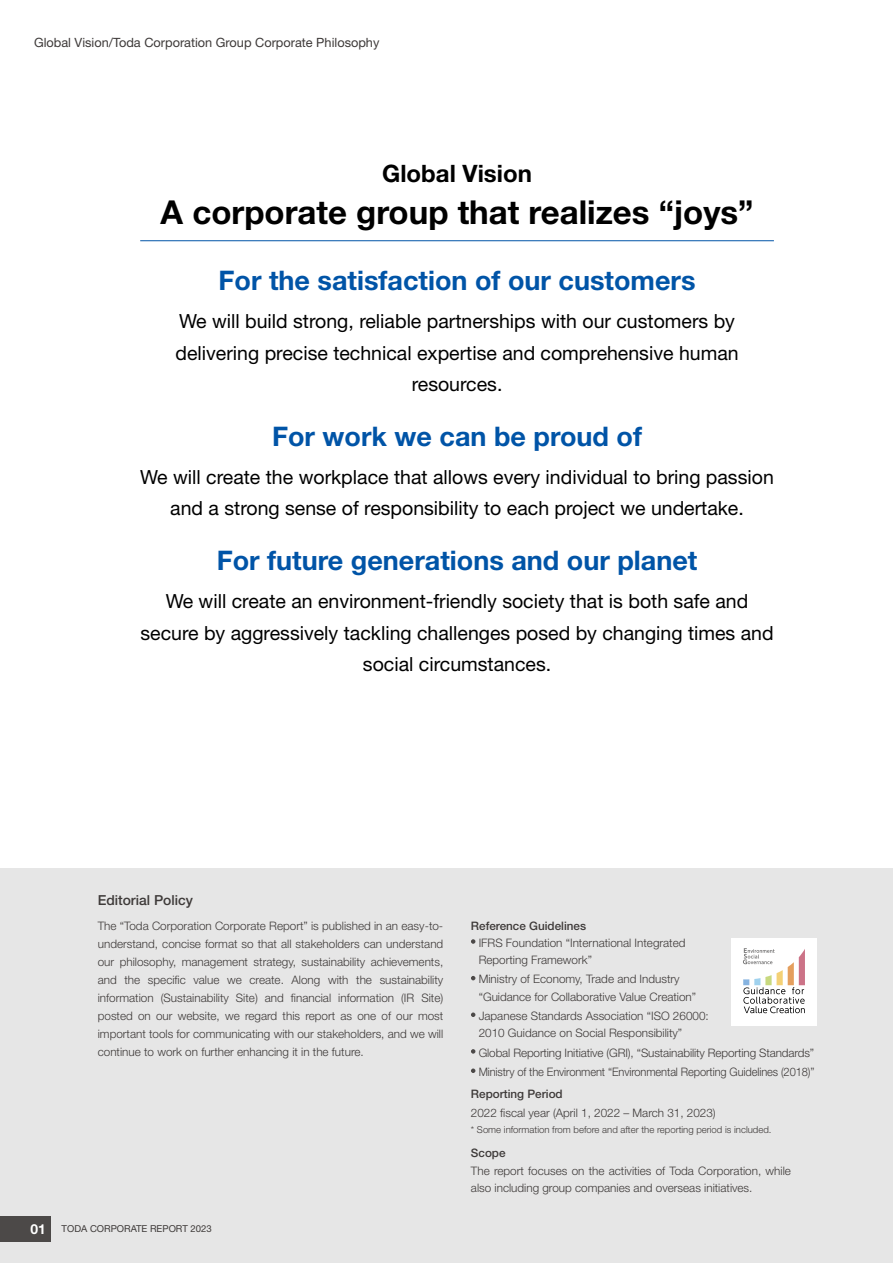
<style>
.page{position:relative;width:893px;height:1263px;background:#fff}
.page>*{position:absolute;margin:0;border:0;box-sizing:border-box;transform-origin:0 0}
.t1{font:700 33px "Helvetica Neue LT Std";color:#000}
.t2{font:700 27px "Helvetica Neue LT Std";color:#0054a7}
.t3{font:700 24px "Helvetica Neue LT Std";color:#000}
.t4{font:19.5px/31.5px "Helvetica Neue LT Std";color:#000;text-align:center}
.t5{font:500 13.8px "Helvetica Neue LT Std";color:#3e3a39}
.t6{font:12.75px "Helvetica Neue LT Std";color:#3e3a39}
.t7{font:300 11.7px/18px "Helvetica Neue LT Std";color:#3e3a39}
.t8{font:500 11.7px "Helvetica Neue LT Std";color:#3e3a39}
.t9{font:300 9.6px "Helvetica Neue LT Std";color:#3e3a39}
.t10{font:9.6px "Helvetica Neue LT Std";color:#3e3a39}
.s1{font-weight:700;font-size:13.8px;color:#fff}
</style>
<div class="page">
<div style="left:0;top:869px;width:893px;height:394px;background:#e6e6e6"></div>
<svg style="left:471px;top:939px;width:4px;height:5px"></svg>
<svg style="left:471px;top:976px;width:4px;height:4px"></svg>
<svg style="left:471px;top:1012px;width:4px;height:5px"></svg>
<svg style="left:471px;top:1049px;width:4px;height:5px"></svg>
<svg style="left:471px;top:1068px;width:4px;height:5px"></svg>
<hr style="left:140px;top:240px;width:634px;height:1px;background:#0054a7">
<div style="left:731px;top:938px;width:85px;height:87px;background:#fff"></div>
<svg style="left:743px;top:948px;width:62px;height:65px"></svg>
<div style="left:0;top:1216px;width:51px;height:26px;background:#4c4948"></div>
<p class="t6" style="left:34px;top:35px;width:347px">Global Vision/Toda Corporation Group Corporate Philosophy</p>
<h3 class="t3" style="left:382px;top:158px;width:151px">Global Vision</h3>
<h1 class="t1" style="left:161px;top:191px;width:594px">A corporate group that realizes “joys”</h1>
<h2 class="t2" style="left:219px;top:264px;width:478px">For the satisfaction of our customers</h2>
<h3 class="t4" style="left:175px;top:305px;width:565px">We will build strong, reliable partnerships with our customers by delivering precise technical expertise and comprehensive human resources.</h3>
<h2 class="t2" style="left:272px;top:420px;width:372px">For work we can be proud of</h2>
<h3 class="t4" style="left:140px;top:461px;width:635px">We will create the workplace that allows every individual to bring passion and a strong sense of responsibility to each project we undertake.</h3>
<h2 class="t2" style="left:217px;top:544px;width:482px">For future generations and our planet</h2>
<h3 class="t4" style="left:140px;top:585px;width:635px">We will create an environment-friendly society that is both safe and secure by aggressively tackling challenges posed by changing times and social circumstances.</h3>
<p class="t5" style="left:98px;top:892px;width:97px">Editorial Policy</p>
<p class="t7" style="left:98px;top:916px;width:347px;text-align:justify">The “Toda Corporation Corporate Report” is published in an easy-to&shy;understand, concise format so that all stakeholders can understand our philosophy, management strategy, sustainability achievements, and the specific value we create. Along with the sustainability information (Sustainability Site) and financial information (IR Site) posted on our website, we regard this report as one of our most important tools for communicating with our stakeholders, and we will continue to work on further enhancing it in the future.</p>
<p class="t10" style="left:31px;top:1223px;width:183px"><span class="s1">01</span> TODA CORPORATE REPORT 2023</p>
<p class="t8" style="left:471px;top:919px;width:117px">Reference Guidelines</p>
<p class="t7" style="left:479px;top:934px;width:208px;line-height:17.2px">IFRS Foundation “International Integrated<br>Reporting Framework”</p>
<p class="t7" style="left:479px;top:970px;width:219px;line-height:17.2px">Ministry of Economy, Trade and Industry “Guidance for Collaborative Value Creation”</p>
<p class="t7" style="left:479px;top:1007px;width:232px;line-height:17.2px">Japanese Standards Association “ISO 26000:<br>2010 Guidance on Social Responsibility”</p>
<p class="t7" style="left:479px;top:1042px;width:337px;line-height:19.4px">Global Reporting Initiative (GRI), “Sustainability Reporting Standards”<br>Ministry of the Environment “Environmental Reporting Guidelines (2018)”</p>
<p class="t8" style="left:471px;top:1087px;width:93px">Reporting Period</p>
<p class="t9" style="left:471px;top:1123px;width:302px">* Some information from before and after the reporting period is included.</p>
<p class="t8" style="left:471px;top:1146px;width:36px">Scope</p>
<p class="t7" style="left:471px;top:1162px;width:321px;line-height:17.2px">The report focuses on the activities of Toda Corporation, while also including group companies and overseas initiatives.</p>
<p class="t7" style="left:471px;top:1103px;width:246px">2022 fiscal year (April 1, 2022 – March 31, 2023)</p>
</div>
